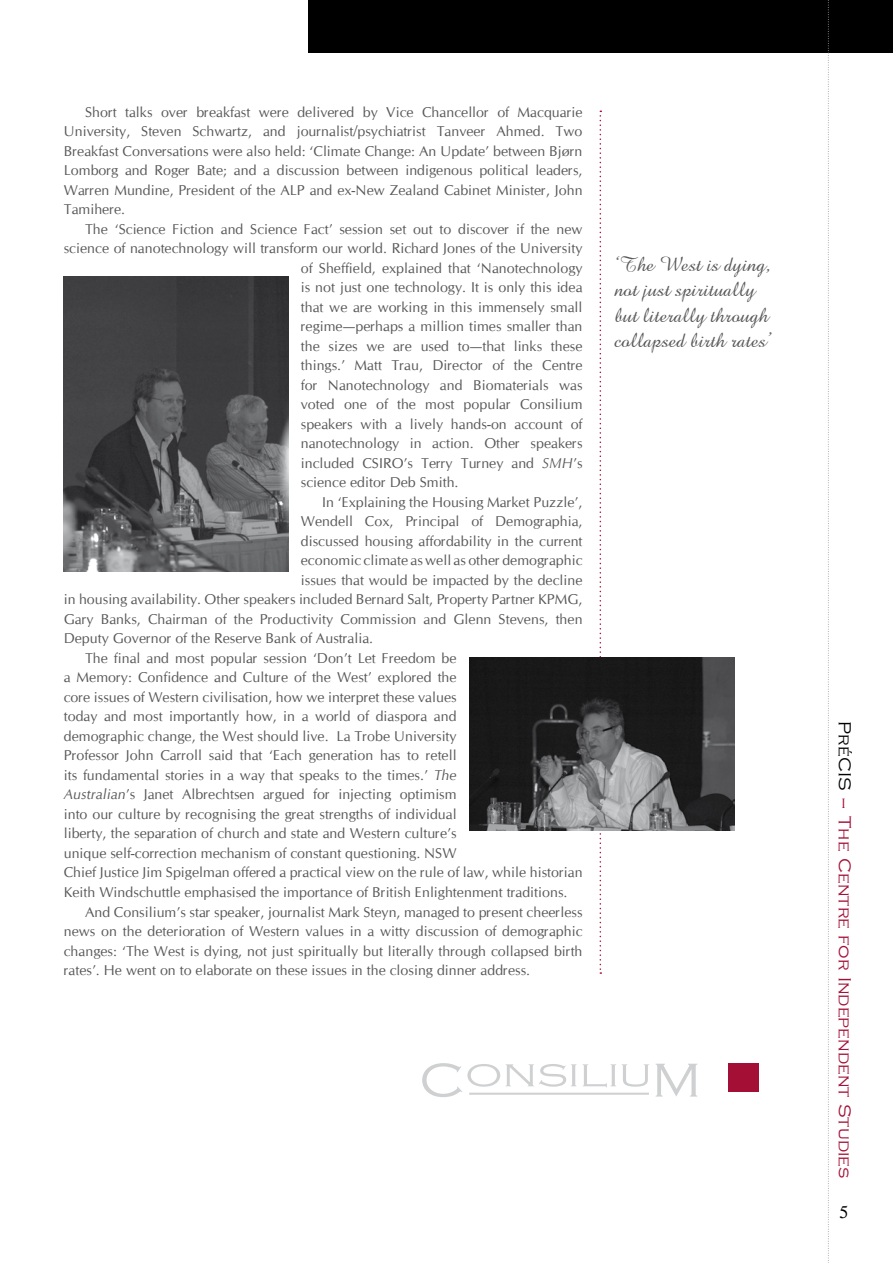
<style>
.page{position:relative;width:893px;height:1263px;background:#fff}
.page>*{position:absolute;margin:0;border:0;box-sizing:border-box;transform-origin:0 0}
.t1{font:21px/25.2px "Amazone BT";color:#58585a}
.t2{font:18px "Copperplate";color:#a40f36}
.t3{font:18px "Times";color:#000}
.t4{font:14.25px/19.5px "Cg Omega";color:#58585a;text-align:justify}
.s1{font-style:italic}
.s2{color:#000}
</style>
<div class="page">
<div style="left:308px;top:0;width:585px;height:53px;background:#000"></div>
<svg style="left:828px;top:0;width:1px;height:1263px"></svg>
<svg style="left:600px;top:111px;width:1px;height:863px"></svg>
<img style="left:64px;top:276px;width:224px;height:296px">
<img style="left:469px;top:657px;width:265px;height:174px">
<div style="left:729px;top:1063px;width:30px;height:28px;background:#a40f36"></div>
<svg style="left:422px;top:1063px;width:78px;height:34px"></svg>
<svg style="left:506px;top:1064px;width:70px;height:23px"></svg>
<svg style="left:583px;top:1064px;width:33px;height:23px"></svg>
<svg style="left:622px;top:1064px;width:27px;height:23px"></svg>
<svg style="left:656px;top:1064px;width:41px;height:32px"></svg>
<hr style="left:469px;top:1093px;width:180px;height:2px;background:#cfd0d1">
<p class="t4" style="left:64px;top:103px;width:520px;text-indent:21px">Short talks over breakfast were delivered by Vice Chancellor of Macquarie University, Steven Schwartz, and journalist/psychiatrist Tanveer Ahmed. Two Breakfast Conversations were also held: ‘Climate Change: An Update’ between Bjørn Lomborg and Roger Bate; and a discussion between indigenous political leaders, Warren Mundine, President of the ALP and ex-New Zealand Cabinet Minister, John Tamihere.</p>
<p class="t4" style="left:85px;top:220px;width:499px">The ‘Science Fiction and Science Fact’ session set out to discover if the new</p>
<p class="t4" style="left:64px;top:239px;width:520px">science of nanotechnology will transform our world. Richard Jones of the University</p>
<p class="t4" style="left:301px;top:259px;width:283px">of Sheffield, explained that ‘Nanotechnology</p>
<p class="t4" style="left:301px;top:278px;width:283px">is not just one technology. It is only this idea</p>
<p class="t4" style="left:301px;top:298px;width:283px">that we are working in this immensely small</p>
<p class="t4" style="left:301px;top:317px;width:283px">regime—perhaps a million times smaller than</p>
<p class="t4" style="left:301px;top:337px;width:283px">the sizes we are used to—that links these</p>
<p class="t4" style="left:301px;top:356px;width:283px">things.’ Matt Trau, Director of the Centre</p>
<p class="t4" style="left:301px;top:376px;width:283px">for Nanotechnology and Biomaterials was</p>
<p class="t4" style="left:301px;top:395px;width:283px">voted one of the most popular Consilium</p>
<p class="t4" style="left:301px;top:415px;width:283px">speakers with a lively hands-on account of</p>
<p class="t4" style="left:301px;top:434px;width:283px">nanotechnology in action. Other speakers</p>
<p class="t4" style="left:301px;top:454px;width:283px">included CSIRO’s Terry Turney and <span class="s1">SMH</span>’s</p>
<p class="t4" style="left:301px;top:473px;width:159px">science editor Deb Smith.</p>
<p class="t4" style="left:322px;top:493px;width:262px">In ‘Explaining the Housing Market Puzzle’,</p>
<p class="t4" style="left:301px;top:512px;width:283px">Wendell Cox, Principal of Demographia,</p>
<p class="t4" style="left:301px;top:532px;width:283px">discussed housing affordability in the current</p>
<p class="t4" style="left:301px;top:551px;width:283px">economic climate as well as other demographic</p>
<p class="t4" style="left:301px;top:571px;width:283px">issues that would be impacted by the decline</p>
<p class="t4" style="left:64px;top:590px;width:520px">in housing availability. Other speakers included Bernard Salt, Property Partner KPMG,</p>
<p class="t4" style="left:64px;top:610px;width:520px">Gary Banks, Chairman of the Productivity Commission and Glenn Stevens, then</p>
<p class="t4" style="left:64px;top:629px;width:311px">Deputy Governor of the Reserve Bank of Australia.</p>
<p class="t4" style="left:85px;top:649px;width:373px">The final and most popular session ‘Don’t Let Freedom be</p>
<p class="t4" style="left:64px;top:668px;width:394px">a Memory: Confidence and Culture of the West’ explored the</p>
<p class="t4" style="left:64px;top:688px;width:394px">core issues of Western civilisation, how we interpret these values</p>
<p class="t4" style="left:64px;top:707px;width:394px">today and most importantly how, in a world of diaspora and</p>
<p class="t4" style="left:64px;top:727px;width:394px">demographic change, the West should live. La Trobe University</p>
<p class="t4" style="left:64px;top:746px;width:394px">Professor John Carroll said that ‘Each generation has to retell</p>
<p class="t4" style="left:64px;top:766px;width:394px">its fundamental stories in a way that speaks to the times.’ <span class="s1">The</span></p>
<p class="t4" style="left:64px;top:785px;width:394px"><span class="s1">Australian</span>’s Janet Albrechtsen argued for injecting optimism</p>
<p class="t4" style="left:64px;top:805px;width:394px">into our culture by recognising the great strengths of individual</p>
<p class="t4" style="left:64px;top:824px;width:394px">liberty, the separation of church and state and Western culture’s</p>
<p class="t4" style="left:64px;top:844px;width:394px">unique self-correction mechanism of constant questioning. NSW</p>
<p class="t4" style="left:64px;top:863px;width:520px">Chief Justice Jim Spigelman offered a practical view on the rule of law, while historian</p>
<p class="t4" style="left:64px;top:883px;width:505px">Keith Windschuttle emphasised the importance of British Enlightenment traditions.</p>
<p class="t4" style="left:85px;top:902px;width:499px">And Consilium’s star speaker, journalist Mark Steyn, managed to present cheerless</p>
<p class="t4" style="left:64px;top:922px;width:520px">news on the deterioration of Western values in a witty discussion of demographic</p>
<p class="t4" style="left:64px;top:941px;width:520px">changes: ‘The West is dying, not just spiritually but literally through collapsed birth</p>
<p class="t4" style="left:64px;top:961px;width:468px">rates’. He went on to elaborate on these issues in the closing dinner address.</p>
<h1 class="t1" style="left:614px;top:252px;width:158px">‘The West is dying, not just spiritually but literally through collapsed birth rates’</h1>
<p class="t2" style="left:854px;top:721px;width:458px;rotate:90deg"><span class="s2">PréCIS</span> – The Centre for Independent Studies</p>
<p class="t3" style="left:840px;top:1202px;width:10px">5</p>
</div>
